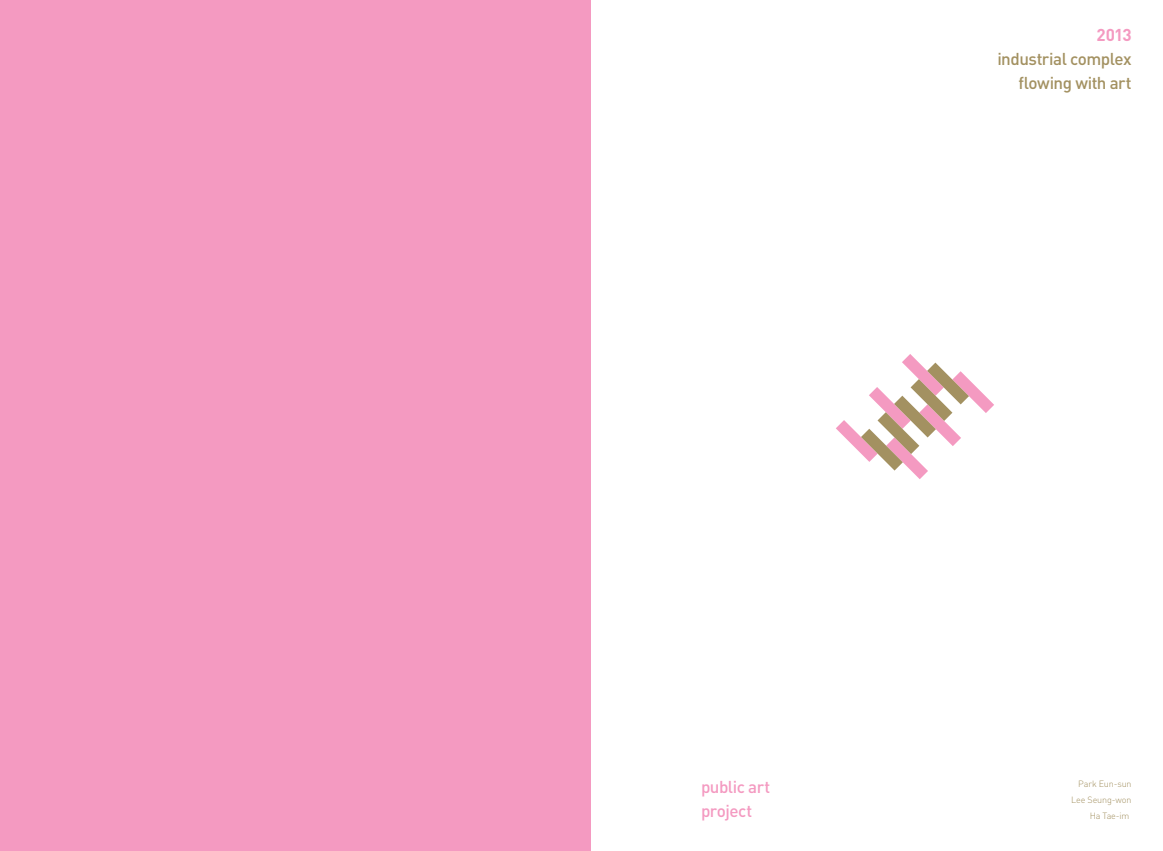
<style>
.page{position:relative;width:1163px;height:851px;background:#fff}
.page>*{position:absolute;margin:0;border:0;box-sizing:border-box;transform-origin:0 0}
.t1{font:500 17px/24px "DIN";letter-spacing:-.03em;color:#a39161;text-align:right}
.t2{font:500 17px/24px "DIN";letter-spacing:-.025em;color:#f49ac1}
.t3{font:300 9px/16px "DIN";letter-spacing:-.015em;color:#a39161;text-align:right}
.s1{font-weight:700;color:#f49ac1}
</style>
<div class="page">
<div style="left:0;top:0;width:590px;height:850px;background:#f49ac1"></div>
<svg style="left:836px;top:354px;width:158px;height:125px"></svg>
<p class="t1" style="left:997px;top:22px;width:136px"><span class="s1">2013<br></span>industrial complex flowing with art</p>
<p class="t2" style="left:701px;top:774px;width:71px">public art project</p>
<p class="t3" style="left:1070px;top:775px;width:62px">Park Eun-sun<br>Lee Seung-won<br>Ha Tae-im</p>
</div>
